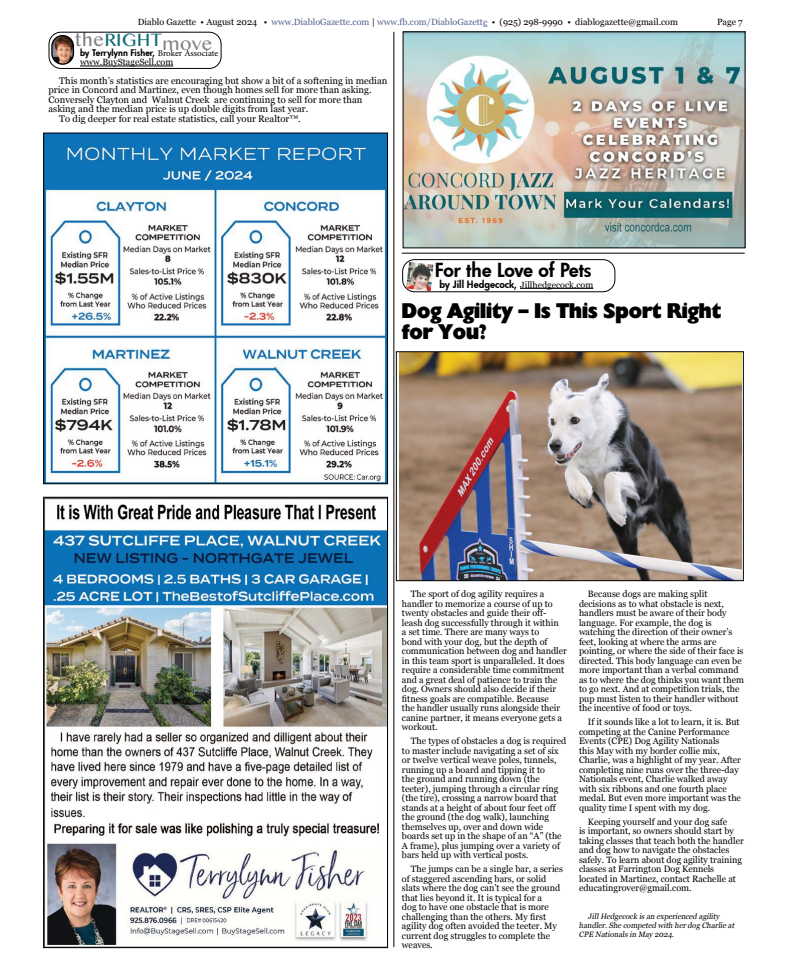
<style>
.page{position:relative;width:792px;height:972px;background:#fff}
.page>*{position:absolute;margin:0;border:0;box-sizing:border-box;transform-origin:0 0}
.t1{font:21px/21px "Herald";color:#000}
.t2{font:800 19px "Futura";letter-spacing:-.005em;color:#000}
.t3{font:19px "Oriya MN";color:#146c77}
.t4{font:9.5px "Georgia";color:#000}
.t5{font:9.2px/9.5px "Georgia";color:#000}
.t6{font:9px "Georgia";color:#000}
.t7{font:800 9px "Futura";letter-spacing:-.005em;color:#000}
.t8{font:italic 7.8px/9.2px "Georgia";color:#000}
.s1{color:#57608c}
.s2{color:#7a7c7e}
.s3{color:#808284}
.s4{font-family:"Minion Pro";font-weight:400}
.s5{font-family:"Futura";font-weight:800;font-size:10px}
</style>
<div class="page">
<img style="left:45px;top:135px;width:341px;height:347px">
<div style="left:43px;top:133px;width:345px;height:351px;border:1px solid #000"></div>
<hr style="left:393px;top:32px;width:1px;height:915px;background:#000">
<div style="left:402px;top:259px;width:213px;height:33px;border:1px solid #000;border-radius:12px"></div>
<img style="left:406px;top:262px;width:28px;height:29px">
<hr style="left:520px;top:288px;width:73px;height:1px;background:#000">
<img style="left:399px;top:353px;width:342px;height:226px">
<div style="left:396px;top:351px;width:348px;height:230px;border:1px solid #000"></div>
<img style="left:45px;top:499px;width:341px;height:447px">
<div style="left:43px;top:497px;width:345px;height:451px;border:1px solid #000"></div>
<img style="left:52px;top:36px;width:20px;height:28px">
<div style="left:51px;top:35px;width:23px;height:30px;border:1px solid #000;border-radius:11px"></div>
<hr style="left:80px;top:66px;width:93px;height:1px;background:#000">
<div style="left:49px;top:32px;width:173px;height:37px;border:1px solid #000;border-radius:12px"></div>
<hr style="left:402px;top:253px;width:343px;height:1px;background:#000">
<img style="left:405px;top:34px;width:338px;height:212px">
<p class="t6" style="left:138px;top:16px;width:542px">Diablo Gazette • August 2024 • <span class="s1">www.DiabloGazette.com</span> | <span class="s1">www.fb.com/DiabloGazette</span> • (925) 298-9990 • diablogazette@gmail.com</p>
<p class="t6" style="left:717px;top:16px;width:27px">Page 7</p>
<h2 class="t3" style="left:74px;top:30px;width:140px"><span class="s2">the</span>RIGHT<span class="s3">move</span></h2>
<p class="t4" style="left:59px;top:73px;width:330px">This month’s statistics are encouraging but show a bit of a softening in median</p>
<p class="t4" style="left:49px;top:83px;width:325px">price in Concord and Martinez, even though homes sell for more than asking.</p>
<p class="t4" style="left:49px;top:92px;width:315px">Conversely Clayton and Walnut Creek are continuing to sell for more than</p>
<p class="t4" style="left:49px;top:102px;width:261px">asking and the median price is up double digits from last year.</p>
<p class="t4" style="left:59px;top:111px;width:243px">To dig deeper for real estate statistics, call your Realtor™.</p>
<p class="t7" style="left:80px;top:46px;width:140px">by Terrylynn Fisher, <span class="s4">Broker Associate</span></p>
<p class="t6" style="left:80px;top:56px;width:95px">www.BuyStageSell.com</p>
<h2 class="t2" style="left:435px;top:257px;width:158px">For the Love of Pets</h2>
<p class="t6" style="left:439px;top:278px;width:155px"><span class="s5">by Jill Hedgecock,</span> Jillhedgecock.com</p>
<h1 class="t1" style="left:402px;top:301px;width:321px">Dog Agility – Is This Sport Right for You?</h1>
<p class="t5" style="left:402px;top:589px;width:166px;text-indent:9px">The sport of dog agility requires a handler to memorize a course of up to twenty obstacles and guide their off&shy;leash dog successfully through it within<br>a set time. There are many ways to<br>bond with your dog, but the depth of communication between dog and handler in this team sport is unparalleled. It does require a considerable time commitment and a great deal of patience to train the dog. Owners should also decide if their fitness goals are compatible. Because<br>the handler usually runs alongside their canine partner, it means everyone gets a workout.</p>
<p class="t5" style="left:402px;top:736px;width:166px;text-indent:9px">The types of obstacles a dog is required to master include navigating a set of six or twelve vertical weave poles, tunnels, running up a board and tipping it to<br>the ground and running down (the teeter), jumping through a circular ring (the tire), crossing a narrow board that stands at a height of about four feet off the ground (the dog walk), launching themselves up, over and down wide boards set up in the shape of an “A” (the A frame), plus jumping over a variety of bars held up with vertical posts.</p>
<p class="t5" style="left:402px;top:864px;width:162px;text-indent:9px">The jumps can be a single bar, a series of staggered ascending bars, or solid slats where the dog can’t see the ground that lies beyond it. It is typical for a<br>dog to have one obstacle that is more challenging than the others. My first agility dog often avoided the teeter. My current dog struggles to complete the weaves.</p>
<p class="t5" style="left:579px;top:589px;width:166px;text-indent:9px">Because dogs are making split decisions as to what obstacle is next, handlers must be aware of their body language. For example, the dog is watching the direction of their owner’s feet, looking at where the arms are pointing, or where the side of their face is directed. This body language can even be more important than a verbal command as to where the dog thinks you want them to go next. And at competition trials, the pup must listen to their handler without the incentive of food or toys.</p>
<p class="t5" style="left:579px;top:717px;width:163px;text-indent:9px">If it sounds like a lot to learn, it is. But competing at the Canine Performance Events (CPE) Dog Agility Nationals<br>this May with my border collie mix, Charlie, was a highlight of my year. After completing nine runs over the three-day Nationals event, Charlie walked away with six ribbons and one fourth place medal. But even more important was the quality time I spent with my dog.</p>
<p class="t5" style="left:579px;top:816px;width:166px;text-indent:9px">Keeping yourself and your dog safe<br>is important, so owners should start by taking classes that teach both the handler and dog how to navigate the obstacles safely. To learn about dog agility training classes at Farrington Dog Kennels located in Martinez, contact Rachelle at educatingrover@gmail.com.</p>
<p class="t8" style="left:579px;top:911px;width:159px;text-indent:9px">JillHedgecock isan experienced agility handler.She competed with herdog Charlie at<br>CPE Nationalsin May 2024.</p>
</div>
